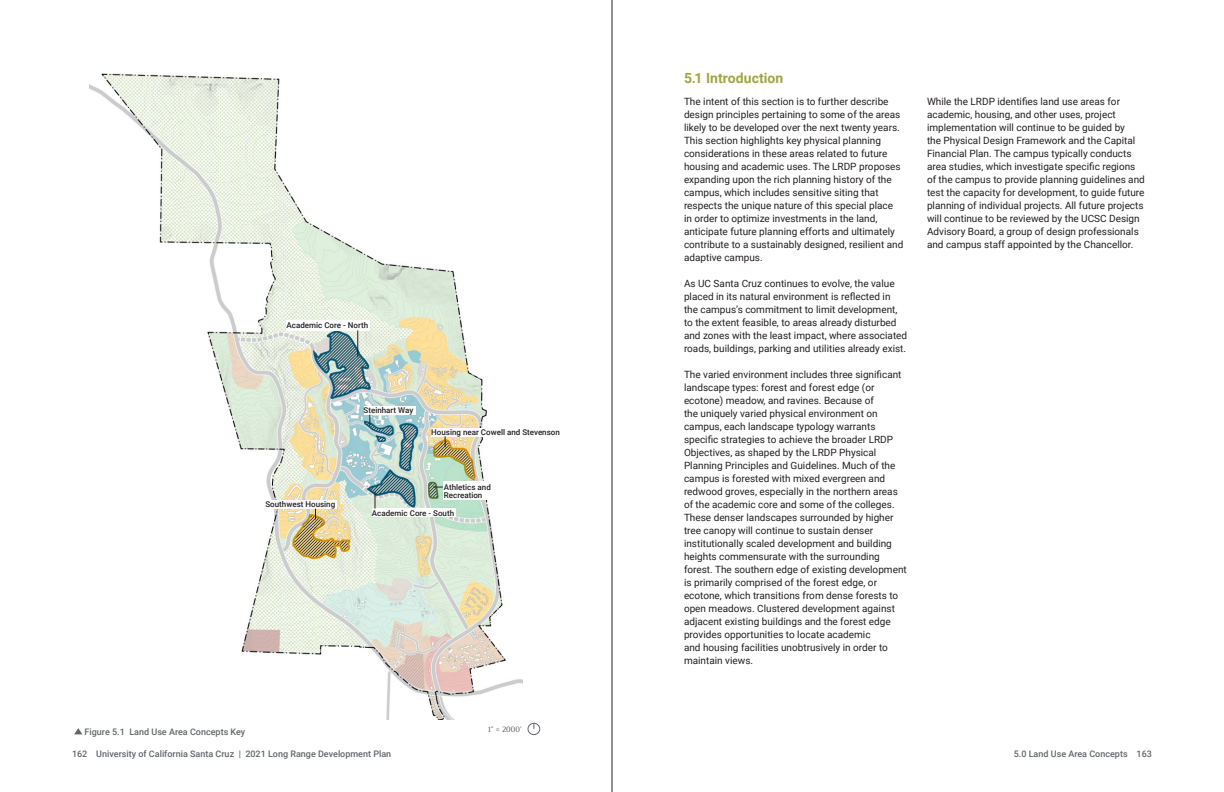
<style>
.page{position:relative;width:1224px;height:792px;background:#fff}
.page>*{position:absolute;margin:0;border:0;box-sizing:border-box;transform-origin:0 0}
.Title-1_Section_-_14{font:700 14px "Roboto";color:#9ea740}
.Body_-_10{font:10px/13px "Roboto";color:#231f20}
.t1{font:500 9px "Roboto";color:#63666b}
.Legend_Titles{font:500 8px/8px "Roboto";color:#231f20}
.Title-2_Topic_-_12{font:8px "Ethos";color:#63666b}
</style>
<div class="page">
<img style="left:90px;top:73px;width:432px;height:647px">
<hr style="left:612px;top:0;width:1px;height:792px;background:#231f20">
<svg style="left:74px;top:728px;width:8px;height:6px"></svg>
<div style="left:528px;top:723px;width:12px;height:12px;border:1px solid #63666b;border-radius:50%"></div>
<div style="left:372px;top:509px;width:84px;height:8px;background:#fff"></div>
<div style="left:364px;top:406px;width:51px;height:9px;background:#fff"></div>
<div style="left:431px;top:428px;width:137px;height:8px;background:#fff"></div>
<div style="left:266px;top:500px;width:71px;height:8px;background:#fff"></div>
<div style="left:444px;top:482px;width:47px;height:18px;background:#fff"></div>
<div style="left:287px;top:320px;width:83px;height:10px;background:#fff"></div>
<svg style="left:357px;top:330px;width:1px;height:27px"></svg>
<svg style="left:374px;top:492px;width:2px;height:16px"></svg>
<p class="Legend_Titles" style="left:287px;top:321px;width:83px">Academic Core - North</p>
<p class="Legend_Titles" style="left:266px;top:500px;width:71px">Southwest Housing</p>
<p class="Legend_Titles" style="left:364px;top:406px;width:51px">Steinhart Way</p>
<p class="Legend_Titles" style="left:431px;top:428px;width:130px">Housing near Cowell and Stevenson</p>
<p class="Legend_Titles" style="left:444px;top:483px;width:48px">Athletics and<br>Recreation</p>
<p class="Legend_Titles" style="left:372px;top:509px;width:84px">Academic Core - South</p>
<p class="t1" style="left:85px;top:725px;width:162px">Figure 5.1 Land Use Area Concepts Key</p>
<h3 class="Title-2_Topic_-_12" style="left:488px;top:725px;width:35px">1” = 2000’</h3>
<h2 class="Title-1_Section_-_14" style="left:684px;top:68px;width:101px">5.1 Introduction</h2>
<p class="Body_-_10" style="left:684px;top:94px;width:221px">The intent of this section is to further describe design principles pertaining to some of the areas likely to be developed over the next twenty years.<br>This section highlights key physical planning considerations in these areas related to future housing and academic uses. The LRDP proposes expanding upon the rich planning history of the campus, which includes sensitive siting that respects the unique nature of this special place in order to optimize investments in the land, anticipate future planning efforts and ultimately contribute to a sustainably designed, resilient and adaptive campus.</p>
<p class="Body_-_10" style="left:684px;top:277px;width:225px">As UC Santa Cruz continues to evolve, the value placed in its natural environment is reflected in<br>the campus’s commitment to limit development, to the extent feasible, to areas already disturbed and zones with the least impact, where associated roads, buildings, parking and utilities already exist.</p>
<p class="Body_-_10" style="left:684px;top:368px;width:224px">The varied environment includes three significant landscape types: forest and forest edge (or ecotone) meadow, and ravines. Because of<br>the uniquely varied physical environment on campus, each landscape typology warrants specific strategies to achieve the broader LRDP Objectives, as shaped by the LRDP Physical Planning Principles and Guidelines. Much of the campus is forested with mixed evergreen and redwood groves, especially in the northern areas of the academic core and some of the colleges.<br>These denser landscapes surrounded by higher tree canopy will continue to sustain denser institutionally scaled development and building heights commensurate with the surrounding forest. The southern edge of existing development is primarily comprised of the forest edge, or ecotone, which transitions from dense forests to open meadows. Clustered development against adjacent existing buildings and the forest edge provides opportunities to locate academic<br>and housing facilities unobtrusively in order to maintain views.</p>
<p class="Body_-_10" style="left:927px;top:94px;width:219px">While the LRDP identifies land use areas for academic, housing, and other uses, project implementation will continue to be guided by<br>the Physical Design Framework and the Capital Financial Plan. The campus typically conducts area studies, which investigate specific regions of the campus to provide planning guidelines and test the capacity for development, to guide future planning of individual projects. All future projects will continue to be reviewed by the UCSC Design Advisory Board, a group of design professionals and campus staff appointed by the Chancellor.</p>
<p class="t1" style="left:72px;top:747px;width:321px">162 University of California Santa Cruz | 2021 Long Range Development Plan</p>
<p class="t1" style="left:1014px;top:747px;width:140px">5.0 Land Use Area Concepts 163</p>
</div>
